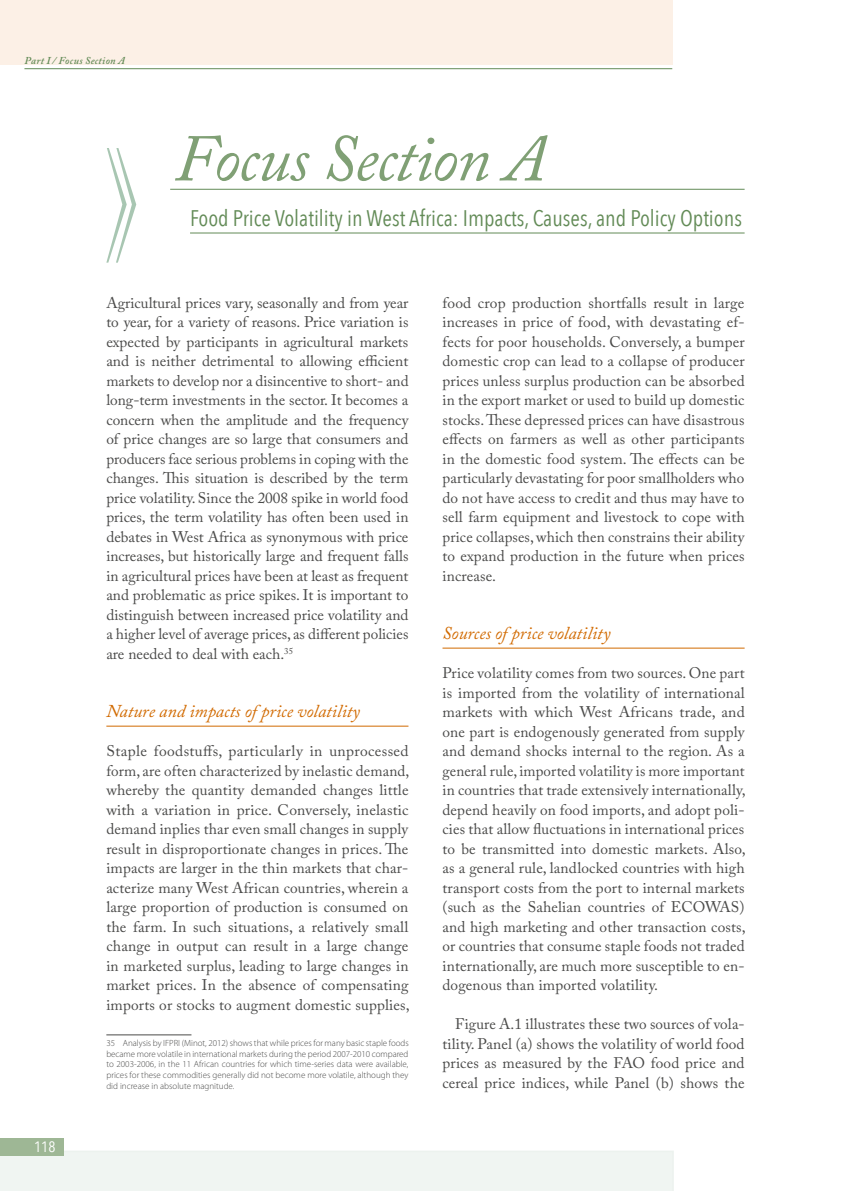
<style>
.page{position:relative;width:851px;height:1191px;background:#fff}
.page>*{position:absolute;margin:0;border:0;box-sizing:border-box;transform-origin:0 0}
.t1{font:italic 66px "Adobe Caslon Pro";letter-spacing:-.02em;color:#80a075}
.t2{font:22.5px "Avenir Next Condensed";color:#638b57}
.t3{font:italic 18px "Adobe Caslon Pro";color:#d16a00}
.t4{font:15.3px/19.5px "Adobe Caslon Pro";letter-spacing:.01em;color:#4a4a49;text-align:justify}
.t5{font:15px "Avenir Next Condensed";color:#fff}
.t6{font:italic 600 10.5px "Adobe Caslon Pro";letter-spacing:.03em;color:#638b57}
.t7{font:300 9px/10.8px "Myriad Pro";color:#4a4a49;text-align:justify}
</style>
<div class="page">
<div style="left:0;top:1150px;width:673px;height:41px;background:#f0f5f2"></div>
<div style="left:0;top:1138px;width:63px;height:17px;background:#9eb795"></div>
<div style="left:0;top:0;width:672px;height:64px;background:#fcf0e6"></div>
<hr style="left:24px;top:68px;width:648px;height:1px;background:#638b57">
<hr style="left:170px;top:189px;width:574px;height:1px;background:#638b57">
<hr style="left:106px;top:726px;width:302px;height:1px;background:#d16a00">
<hr style="left:106px;top:1034px;width:85px;height:1px;background:#4a4a49">
<hr style="left:442px;top:648px;width:302px;height:1px;background:#d16a00">
<svg style="left:106px;top:148px;width:30px;height:115px"></svg>
<hr style="left:190px;top:233px;width:554px;height:1px;background:#638b57">
<p class="t6" style="left:24px;top:54px;width:102px">Part I / Focus Section A</p>
<h1 class="t1" style="left:174px;top:119px;width:372px">Focus Section A</h1>
<h2 class="t2" style="left:190px;top:205px;width:553px">Food Price Volatility in West Africa: Impacts, Causes, and Policy Options</h2>
<p class="t5" style="left:34px;top:1137px;width:23px">118</p>
<p class="t4" style="left:106px;top:292px;width:304px">Agricultural prices vary, seasonally and from year to year, for a variety of reasons. Price variation is expected by participants in agricultural markets and is neither detrimental to allowing efficient markets to develop nor a disincentive to short- and long-term investments in the sector. It becomes a concern when the amplitude and the frequency of price changes are so large that consumers and producers face serious problems in coping with the changes. This situation is described by the term price volatility. Since the 2008 spike in world food prices, the term volatility has often been used in debates in West Africa as synonymous with price increases, but historically large and frequent falls in agricultural prices have been at least as frequent and problematic as price spikes. It is important to distinguish between increased price volatility and a higher level of average prices, as different policies are needed to deal with each.<sup>35</sup></p>
<p class="t3" style="left:106px;top:700px;width:255px">Nature and impacts of price volatility</p>
<p class="t4" style="left:106px;top:741px;width:304px">Staple foodstuffs, particularly in unprocessed form, are often characterized by inelastic demand, whereby the quantity demanded changes little with a variation in price. Conversely, inelastic demand inplies thar even small changes in supply result in disproportionate changes in prices. The impacts are larger in the thin markets that char&shy;acterize many West African countries, wherein a large proportion of production is consumed on the farm. In such situations, a relatively small change in output can result in a large change in marketed surplus, leading to large changes in market prices. In the absence of compensating imports or stocks to augment domestic supplies,</p>
<p class="t7" style="left:106px;top:1037px;width:304px">35 Analysis by IFPRI (Minot, 2012) shows that while prices for many basic staple foods became more volatile in international markets during the period 2007-2010 compared to 2003-2006, in the 11 African countries for which time-series data were available, prices for these commodities generally did not become more volatile, although they did increase in absolute magnitude.</p>
<p class="t4" style="left:442px;top:292px;width:304px">food crop production shortfalls result in large increases in price of food, with devastating ef&shy;fects for poor households. Conversely, a bumper domestic crop can lead to a collapse of producer prices unless surplus production can be absorbed in the export market or used to build up domestic stocks. These depressed prices can have disastrous effects on farmers as well as other participants in the domestic food system. The effects can be particularly devastating for poor smallholders who do not have access to credit and thus may have to sell farm equipment and livestock to cope with price collapses, which then constrains their ability to expand production in the future when prices increase.</p>
<p class="t3" style="left:442px;top:622px;width:169px">Sources of price volatility</p>
<p class="t4" style="left:442px;top:663px;width:305px">Price volatility comes from two sources. One part is imported from the volatility of international markets with which West Africans trade, and one part is endogenously generated from supply and demand shocks internal to the region. As a general rule, imported volatility is more important in countries that trade extensively internationally, depend heavily on food imports, and adopt poli&shy;cies that allow fluctuations in international prices to be transmitted into domestic markets. Also, as a general rule, landlocked countries with high transport costs from the port to internal markets (such as the Sahelian countries of ECOWAS) and high marketing and other transaction costs, or countries that consume staple foods not traded internationally, are much more susceptible to en&shy;dogenous than imported volatility.</p>
<p class="t4" style="left:442px;top:1014px;width:303px;text-indent:13px">Figure A.1 illustrates these two sources of vola&shy;tility. Panel (a) shows the volatility of world food prices as measured by the FAO food price and cereal price indices, while Panel (b) shows the</p>
</div>
